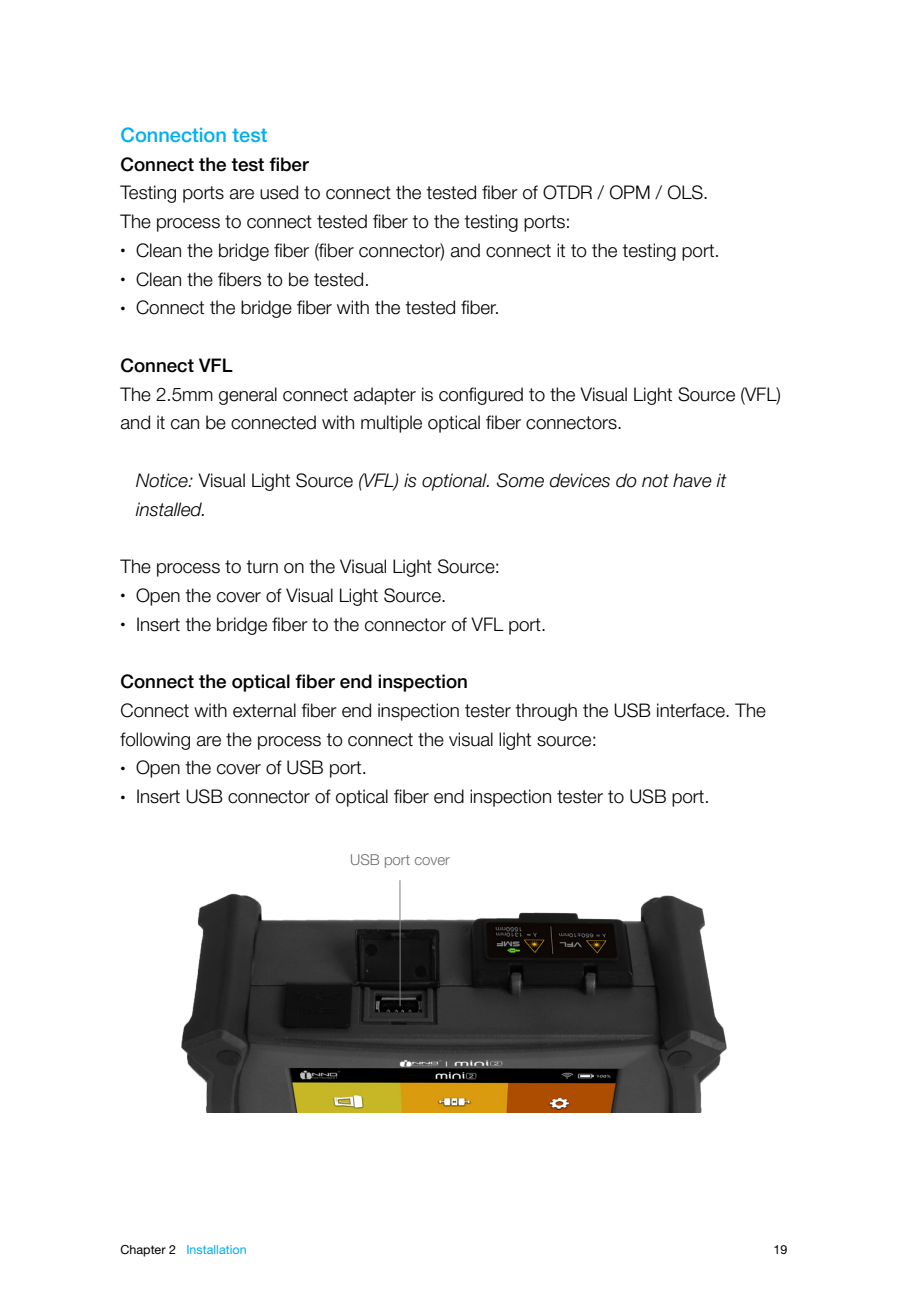
<style>
.page{position:relative;width:908px;height:1290px;background:#fff}
.page>*{position:absolute;margin:0;border:0;box-sizing:border-box;transform-origin:0 0}
.t1{font:500 20px "Helvetica Neue LT Std";color:#00aeef}
.t2{font:300 18.75px/28.8px "Helvetica Neue LT Std";color:#000}
.t3{font:italic 300 18.75px/28.8px "Helvetica Neue LT Std";color:#000}
.t4{font:500 18.75px "Helvetica Neue LT Std";color:#000}
.t5{font:300 15px "Helvetica Neue LT Std";color:#6d6e71}
.t6{font:12.5px "Helvetica Neue LT Std";color:#00aeef}
.t7{font:12.5px "Helvetica Neue LT Std";color:#000}
.s1{font-size:10px}
.s2{font-style:normal}
.s3{color:#000}
</style>
<div class="page">
<img style="left:181px;top:880px;width:546px;height:233px">
<hr style="left:399px;top:880px;width:1px;height:126px;background:#fff">
<p class="t1" style="left:120px;top:123px;width:148px">Connection test</p>
<p class="t4" style="left:120px;top:153px;width:189px">Connect the test fiber</p>
<p class="t2" style="left:120px;top:178px;width:589px">Testing ports are used to connect the tested fiber of OTDR / OPM / OLS.<br>The process to connect tested fiber to the testing ports:</p>
<p class="t2" style="left:120px;top:235px;width:600px"><span class="s1">•</span> Clean the bridge fiber (fiber connector) and connect it to the testing port.</p>
<p class="t2" style="left:120px;top:264px;width:250px"><span class="s1">•</span> Clean the fibers to be tested.</p>
<p class="t2" style="left:120px;top:293px;width:380px"><span class="s1">•</span> Connect the bridge fiber with the tested fiber.</p>
<p class="t4" style="left:120px;top:354px;width:113px">Connect VFL</p>
<p class="t2" style="left:120px;top:379px;width:661px">The 2.5mm general connect adapter is configured to the Visual Light Source (VFL) and it can be connected with multiple optical fiber connectors.</p>
<p class="t3" style="left:136px;top:466px;width:591px">Notice: <span class="s2">Visual Light Source</span> (VFL) is optional. Some devices do not have it installed.</p>
<p class="t2" style="left:120px;top:552px;width:381px">The process to turn on the Visual Light Source:</p>
<p class="t2" style="left:120px;top:580px;width:327px"><span class="s1">•</span> Open the cover of Visual Light Source.</p>
<p class="t2" style="left:120px;top:609px;width:427px"><span class="s1">•</span> Insert the bridge fiber to the connector of VFL port.</p>
<p class="t4" style="left:120px;top:670px;width:348px">Connect the optical fiber end inspection</p>
<p class="t2" style="left:120px;top:695px;width:646px">Connect with external fiber end inspection tester through the USB interface. The following are the process to connect the visual light source:</p>
<p class="t2" style="left:120px;top:753px;width:248px"><span class="s1">•</span> Open the cover of USB port.</p>
<p class="t2" style="left:120px;top:782px;width:590px"><span class="s1">•</span> Insert USB connector of optical fiber end inspection tester to USB port.</p>
<p class="t5" style="left:350px;top:850px;width:101px">USB port cover</p>
<p class="t6" style="left:120px;top:1241px;width:127px"><span class="s3">Chapter 2</span> Installation</p>
<p class="t7" style="left:773px;top:1241px;width:15px">19</p>
</div>
